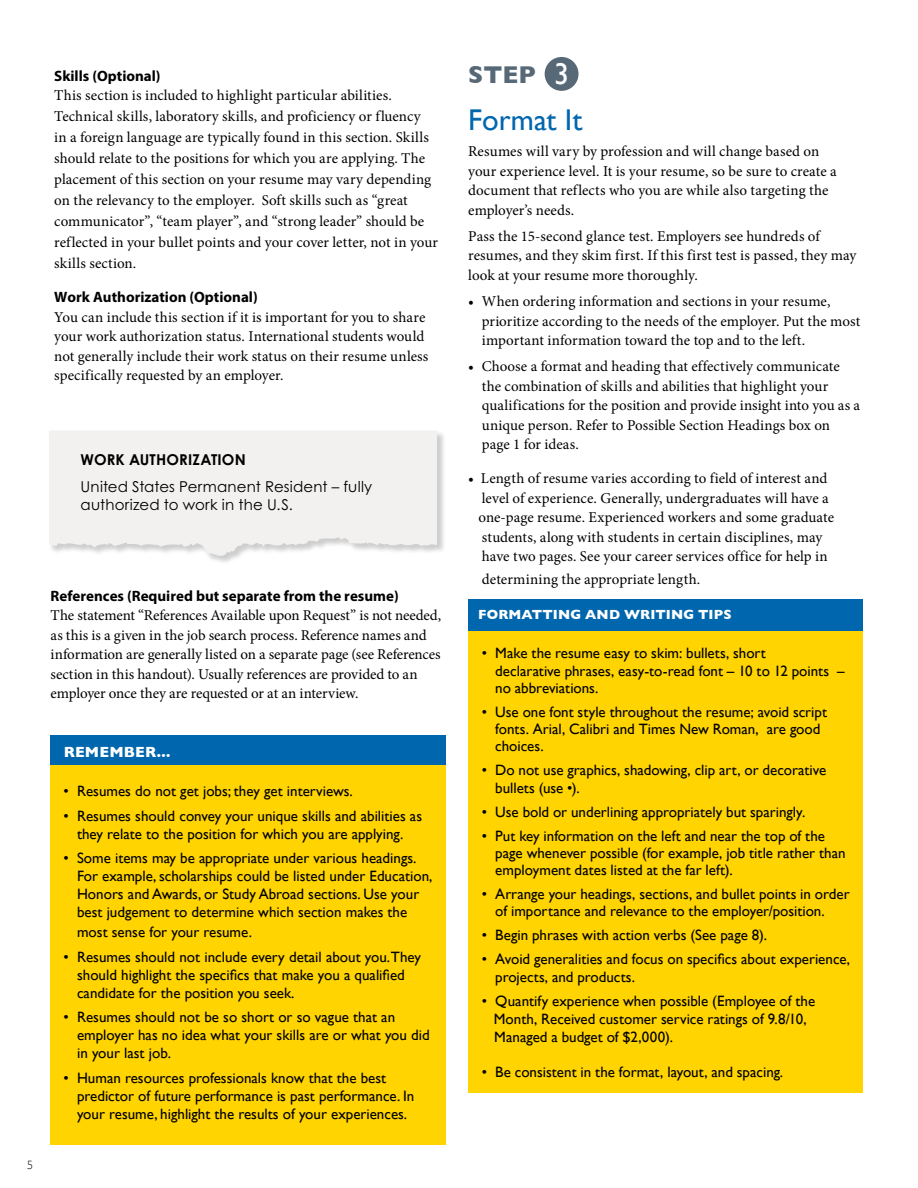
<style>
.page{position:relative;width:918px;height:1188px;background:#fff}
.page>*{position:absolute;margin:0;border:0;box-sizing:border-box;transform-origin:0 0}
.t1{font:30px "Gill Sans";color:#0067ae}
.t2{font:30px "Gill Sans";color:#fff}
.t3{font:700 24.75px "Gill Sans";color:#576876}
.t4{font:15px/19.5px "Minion Pro";color:#000}
.t5{font:15px/18px "Gill Sans";color:#000}
.t6{font:700 15px "Myriad Pro";color:#000}
.t7{font:15px/18px "Century Gothic Std";letter-spacing:.01em;color:#000}
.t8{font:700 15px "Century Gothic Std";letter-spacing:.01em;color:#000}
.t9{font:700 15px "Gill Sans";letter-spacing:.005em;color:#fff}
.t10{font:700 13.5px "Gill Sans";letter-spacing:.01em;color:#fff}
.t11{font:300 12px "Gill Sans";color:#000}
</style>
<div class="page">
<div style="left:50px;top:761px;width:396px;height:384px;background:#ffd400"></div>
<div style="left:50px;top:736px;width:396px;height:29px;background:#0067ae"></div>
<div style="left:545px;top:57px;width:34px;height:34px;background:#576876;border-radius:50%"></div>
<div style="left:468px;top:631px;width:395px;height:462px;background:#ffd400"></div>
<div style="left:468px;top:599px;width:395px;height:31px;background:#0067ae"></div>
<div style="left:48px;top:430px;width:398px;height:134px;background:#000;opacity:.2"></div>
<img style="left:49px;top:430px;width:388px;height:126px">
<p class="t11" style="left:27px;top:1156px;width:7px">5</p>
<p class="t6" style="left:54px;top:66px;width:108px">Skills (Optional)</p>
<h1 class="t2" style="left:554px;top:56px;width:16px">3</h1>
<p class="t4" style="left:54px;top:85px;width:385px;line-height:21px">This section is included to highlight particular abilities.<br>Technical skills, laboratory skills, and proficiency or fluency<br>in a foreign language are typically found in this section. Skills should relate to the positions for which you are applying. The placement of this section on your resume may vary depending on the relevancy to the employer. Soft skills such as “great communicator”, “team player”, and “strong leader” should be reflected in your bullet points and your cover letter, not in your skills section.</p>
<p class="t6" style="left:54px;top:287px;width:205px">Work Authorization (Optional)</p>
<p class="t4" style="left:54px;top:307px;width:376px">You can include this section if it is important for you to share your work authorization status. International students would not generally include their work status on their resume unless specifically requested by an employer.</p>
<h2 class="t3" style="left:468px;top:55px;width:69px">STEP</h2>
<h1 class="t1" style="left:468px;top:102px;width:116px">Format It</h1>
<p class="t4" style="left:468px;top:142px;width:370px">Resumes will vary by profession and will change based on your experience level. It is your resume, so be sure to create a document that reflects who you are while also targeting the employer’s needs.</p>
<p class="t4" style="left:468px;top:226px;width:390px">Pass the 15-second glance test. Employers see hundreds of resumes, and they skim first. If this first test is passed, they may look at your resume more thoroughly.</p>
<p class="t4" style="left:482px;top:292px;width:380px;text-indent:-14px">• When ordering information and sections in your resume, prioritize according to the needs of the employer. Put the most important information toward the top and to the left.</p>
<p class="t4" style="left:482px;top:357px;width:380px;text-indent:-14px">• Choose a format and heading that effectively communicate the combination of skills and abilities that highlight your qualifications for the position and provide insight into you as a unique person. Refer to Possible Section Headings box on page 1 for ideas.</p>
<p class="t4" style="left:479px;top:469px;width:357px;text-indent:-10px">• Length of resume varies according to field of interest and level of experience. Generally, undergraduates will have a one-page resume. Experienced workers and some graduate students, along with students in certain disciplines, may have two pages. See your career services office for help in</p>
<p class="t4" style="left:482px;top:569px;width:220px">determining the appropriate length.</p>
<p class="t8" style="left:81px;top:450px;width:167px">WORK AUTHORIZATION</p>
<p class="t7" style="left:81px;top:477px;width:293px">United States Permanent Resident – fully authorized to work in the U.S.</p>
<p class="t6" style="left:51px;top:586px;width:350px">References (Required but separate from the resume)</p>
<p class="t4" style="left:51px;top:606px;width:392px">The statement “References Available upon Request” is not needed, as this is a given in the job search process. Reference names and information are generally listed on a separate page (see References section in this handout). Usually references are provided to an employer once they are requested or at an interview.</p>
<p class="t9" style="left:64px;top:740px;width:108px">REMEMBER...</p>
<p class="t5" style="left:64px;top:782px;width:291px">• Resumes do not get jobs; they get interviews.</p>
<p class="t5" style="left:64px;top:806px;width:360px;text-align:center">• Resumes should convey your unique skills and abilities as they relate to the position for which you are applying.</p>
<p class="t5" style="left:77px;top:849px;width:357px;text-indent:-14px">• Some items may be appropriate under various headings.<br>For example, scholarships could be listed under Education, Honors and Awards, or Study Abroad sections. Use your best judgement to determine which section makes the</p>
<p class="t5" style="left:77px;top:923px;width:176px">most sense for your resume.</p>
<p class="t5" style="left:77px;top:947px;width:346px;text-indent:-14px">• Resumes should not include every detail about you.They should highlight the specifics that make you a qualified candidate for the position you seek.</p>
<p class="t5" style="left:77px;top:1008px;width:354px;text-indent:-13px">• Resumes should not be so short or so vague that an employer has no idea what your skills are or what you did in your last job.</p>
<p class="t5" style="left:77px;top:1069px;width:339px;text-indent:-14px">• Human resources professionals know that the best predictor of future performance is past performance. In your resume, highlight the results of your experiences.</p>
<p class="t10" style="left:478px;top:603px;width:255px">FORMATTING AND WRITING TIPS</p>
<p class="t5" style="left:495px;top:644px;width:351px;line-height:17.2px;text-indent:-14px">• Make the resume easy to skim: bullets, short<br>declarative phrases, easy-to-read font – 10 to 12 points – no abbreviations.</p>
<p class="t5" style="left:495px;top:703px;width:333px;line-height:17.2px;text-indent:-14px">• Use one font style throughout the resume; avoid script fonts. Arial, Calibri and Times New Roman, are good choices.</p>
<p class="t5" style="left:495px;top:761px;width:333px;line-height:17.2px;text-indent:-14px">• Do not use graphics, shadowing, clip art, or decorative bullets (use •).</p>
<p class="t5" style="left:482px;top:802px;width:325px">• Use bold or underlining appropriately but sparingly.</p>
<p class="t5" style="left:495px;top:827px;width:352px;line-height:17.2px;text-indent:-14px">• Put key information on the left and near the top of the page whenever possible (for example, job title rather than employment dates listed at the far left).</p>
<p class="t5" style="left:495px;top:885px;width:356px;line-height:17.2px;text-indent:-14px">• Arrange your headings, sections, and bullet points in order of importance and relevance to the employer/position.</p>
<p class="t5" style="left:482px;top:926px;width:287px">• Begin phrases with action verbs (See page 8).</p>
<p class="t5" style="left:495px;top:950px;width:356px;line-height:17.2px;text-indent:-14px">• Avoid generalities and focus on specifics about experience, projects, and products.</p>
<p class="t5" style="left:482px;top:992px;width:335px;text-align:center">• Quantify experience when possible (Employee of the<br>Month, Received customer service ratings of 9.8/10,</p>
<p class="t5" style="left:482px;top:1062px;width:303px">• Be consistent in the format, layout, and spacing.</p>
<p class="t5" style="left:494px;top:1028px;width:180px">Managed a budget of $2,000).</p>
</div>
